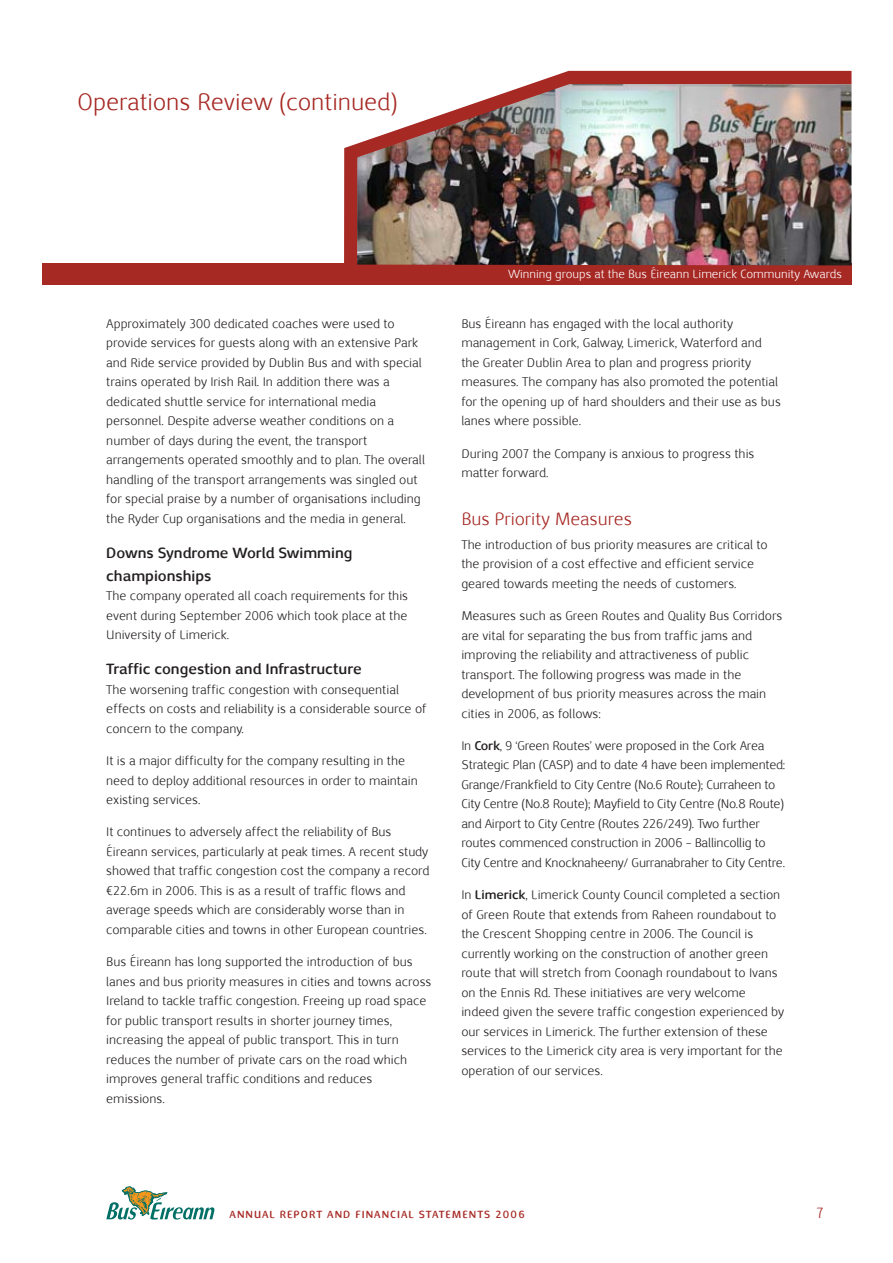
<style>
.page{position:relative;width:893px;height:1263px;background:#fff}
.page>*{position:absolute;margin:0;border:0;box-sizing:border-box;transform-origin:0 0}
.t1{font:24px "Nexus Sans";color:#a62924}
.t2{font:18px "Nexus Sans";color:#a62924}
.t3{font:700 15px/22.5px "Nexus Sans";color:#231f20}
.t4{font:12.75px/19.5px "Nexus Sans";color:#231f20}
.t5{font:12px "Nexus Sans";color:#fff}
.t6{font:700 10.5px "Nexus Sans";letter-spacing:.1em;color:#a62924}
.s1{font-weight:700}
</style>
<div class="page">
<svg style="left:106px;top:1186px;width:109px;height:34px"></svg>
<svg style="left:337px;top:70px;width:515px;height:209px"></svg>
<div style="left:43px;top:264px;width:808px;height:21px;background:#a62924"></div>
<img style="left:357px;top:84px;width:494px;height:181px">
<h1 class="t1" style="left:78px;top:88px;width:322px">Operations Review (continued)</h1>
<p class="t4" style="left:106px;top:314px;width:320px">Approximately 300 dedicated coaches were used to provide services for guests along with an extensive Park and Ride service provided by Dublin Bus and with special trains operated by Irish Rail. In addition there was a dedicated shuttle service for international media personnel. Despite adverse weather conditions on a number of days during the event, the transport arrangements operated smoothly and to plan. The overall handling of the transport arrangements was singled out for special praise by a number of organisations including the Ryder Cup organisations and the media in general.</p>
<p class="t3" style="left:106px;top:541px;width:248px">Downs Syndrome World Swimming championships</p>
<p class="t4" style="left:106px;top:586px;width:303px;text-align:justify">The company operated all coach requirements for this event during September 2006 which took place at the University of Limerick.</p>
<p class="t3" style="left:106px;top:658px;width:257px">Traffic congestion and Infrastructure</p>
<p class="t4" style="left:106px;top:680px;width:322px">The worsening traffic congestion with consequential effects on costs and reliability is a considerable source of concern to the company.</p>
<p class="t4" style="left:106px;top:751px;width:313px">It is a major difficulty for the company resulting in the need to deploy additional resources in order to maintain existing services.</p>
<p class="t4" style="left:106px;top:822px;width:325px">It continues to adversely affect the reliability of Bus Éireann services, particularly at peak times. A recent study showed that traffic congestion cost the company a record €22.6m in 2006. This is as a result of traffic flows and average speeds which are considerably worse than in comparable cities and towns in other European countries.</p>
<p class="t4" style="left:106px;top:952px;width:327px">Bus Éireann has long supported the introduction of bus lanes and bus priority measures in cities and towns across Ireland to tackle traffic congestion. Freeing up road space for public transport results in shorter journey times, increasing the appeal of public transport. This in turn reduces the number of private cars on the road which improves general traffic conditions and reduces emissions.</p>
<p class="t5" style="left:508px;top:267px;width:335px">Winning groups at the Bus Éireann Limerick Community Awards</p>
<p class="t4" style="left:461px;top:314px;width:321px">Bus Éireann has engaged with the local authority management in Cork, Galway, Limerick, Waterford and the Greater Dublin Area to plan and progress priority measures. The company has also promoted the potential for the opening up of hard shoulders and their use as bus lanes where possible.</p>
<p class="t4" style="left:461px;top:443px;width:295px">During 2007 the Company is anxious to progress this matter forward.</p>
<h2 class="t2" style="left:461px;top:508px;width:172px">Bus Priority Measures</h2>
<p class="t4" style="left:461px;top:535px;width:308px">The introduction of bus priority measures are critical to the provision of a cost effective and efficient service geared towards meeting the needs of customers.</p>
<p class="t4" style="left:461px;top:606px;width:322px">Measures such as Green Routes and Quality Bus Corridors are vital for separating the bus from traffic jams and improving the reliability and attractiveness of public transport. The following progress was made in the development of bus priority measures across the main cities in 2006, as follows:</p>
<p class="t4" style="left:461px;top:736px;width:325px">In <span class="s1">Cork</span>, 9 ‘Green Routes’ were proposed in the Cork Area Strategic Plan (CASP) and to date 4 have been implemented:<br>Grange/Frankfield to City Centre (No.6 Route); Curraheen to City Centre (No.8 Route); Mayfield to City Centre (No.8 Route) and Airport to City Centre (Routes 226/249). Two further routes commenced construction in 2006 – Ballincollig to City Centre and Knocknaheeny/ Gurranabraher to City Centre.</p>
<p class="t4" style="left:461px;top:885px;width:324px">In <span class="s1">Limerick</span>, Limerick County Council completed a section of Green Route that extends from Raheen roundabout to the Crescent Shopping centre in 2006. The Council is currently working on the construction of another green route that will stretch from Coonagh roundabout to Ivans on the Ennis Rd. These initiatives are very welcome indeed given the severe traffic congestion experienced by our services in Limerick. The further extension of these services to the Limerick city area is very important for the operation of our services.</p>
<p class="t6" style="left:230px;top:1208px;width:297px">ANNUAL REPORT AND FINANCIAL STATEMENTS 2006</p>
</div>
